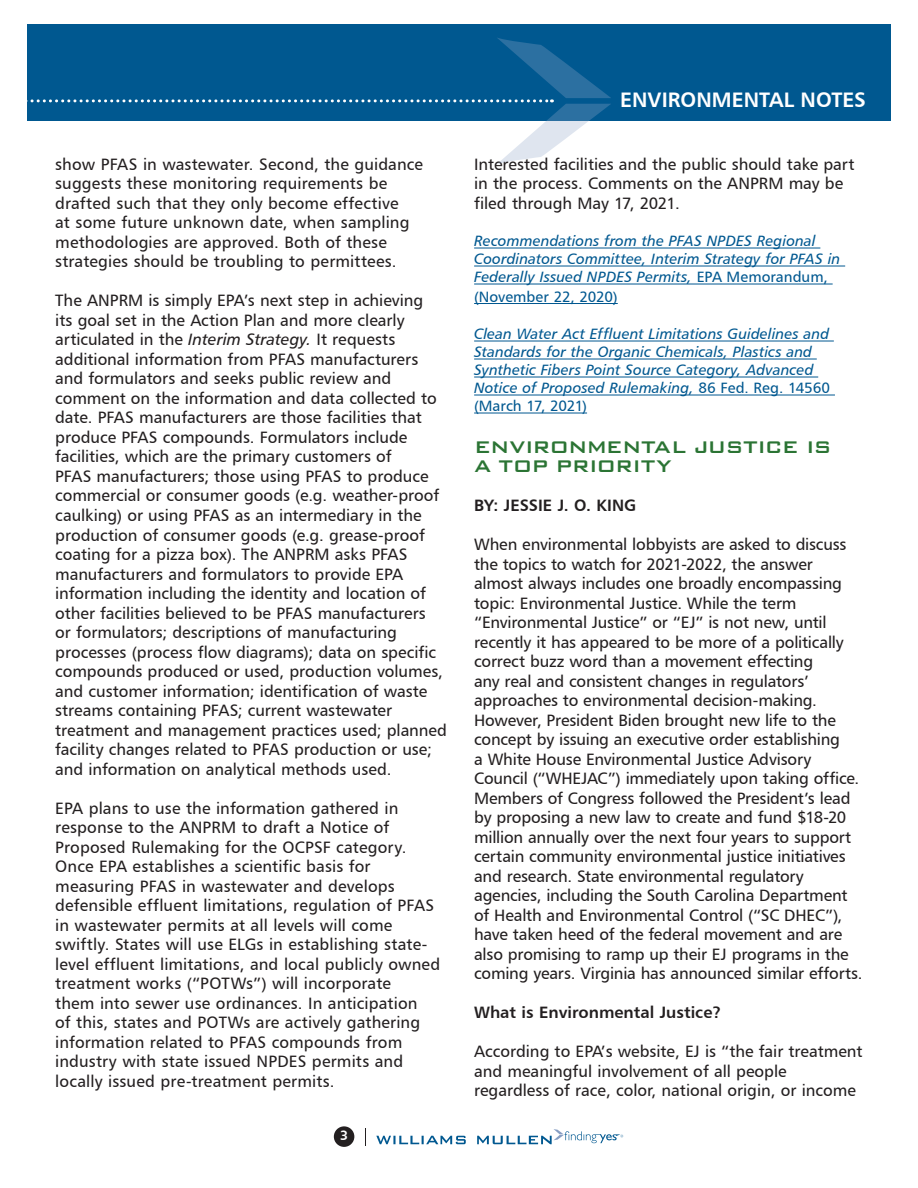
<style>
.page{position:relative;width:918px;height:1188px;background:#fff}
.page>*{position:absolute;margin:0;border:0;box-sizing:border-box;transform-origin:0 0}
.t1{font:500 22.5px/19.5px "Bank Gothic BT";letter-spacing:-.04em;color:#2b7434}
.t2{font:21px "Humanist 777 BT Bold B";color:#fff}
.t3{font:16.5px/19.5px "Humanist 777 BT Roman B";color:#231f20}
.t4{font:16.5px "Humanist 777 BT Bold B";color:#231f20}
.t5{font:15px/18px "Humanist 777 BT Italic B";letter-spacing:.005em;color:#005890}
.t6{font:15px "Humanist 777 BT Roman B";letter-spacing:-.005em;color:#005890}
.t7{font:13.5px "Humanist 777 BT Bold B";color:#fff}
.s1{font-family:"Humanist 777 BT Italic B"}
.s2{font-family:"Humanist 777 BT Roman B"}
</style>
<div class="page">
<div style="left:334px;top:1126px;width:20px;height:21px;background:#231f20;border-radius:50%"></div>
<svg style="left:365px;top:1128px;width:1px;height:18px"></svg>
<svg style="left:376px;top:1129px;width:247px;height:15px"></svg>
<hr style="left:474px;top:248px;width:346px;height:1px;background:#005890">
<hr style="left:474px;top:266px;width:371px;height:1px;background:#005890">
<hr style="left:474px;top:284px;width:359px;height:1px;background:#005890">
<hr style="left:474px;top:303px;width:144px;height:1px;background:#005890">
<hr style="left:474px;top:341px;width:360px;height:1px;background:#005890">
<hr style="left:474px;top:359px;width:343px;height:1px;background:#005890">
<hr style="left:474px;top:377px;width:344px;height:1px;background:#005890">
<hr style="left:474px;top:395px;width:361px;height:1px;background:#005890">
<hr style="left:474px;top:413px;width:113px;height:1px;background:#005890">
<div style="left:27px;top:25px;width:864px;height:96px;background:#005890"></div>
<svg style="left:27px;top:38px;width:584px;height:126px"></svg>
<p class="t3" style="left:55px;top:154px;width:369px">show PFAS in wastewater. Second, the guidance suggests these monitoring requirements be drafted such that they only become effective<br>at some future unknown date, when sampling methodologies are approved. Both of these strategies should be troubling to permittees.</p>
<p class="t3" style="left:55px;top:291px;width:393px">The ANPRM is simply EPA’s next step in achieving<br>its goal set in the Action Plan and more clearly articulated in the <span class="s1">Interim Strategy.</span> It requests additional information from PFAS manufacturers and formulators and seeks public review and comment on the information and data collected to date. PFAS manufacturers are those facilities that produce PFAS compounds. Formulators include facilities, which are the primary customers of<br>PFAS manufacturers; those using PFAS to produce commercial or consumer goods (e.g. weather-proof caulking) or using PFAS as an intermediary in the production of consumer goods (e.g. grease-proof coating for a pizza box). The ANPRM asks PFAS manufacturers and formulators to provide EPA information including the identity and location of other facilities believed to be PFAS manufacturers<br>or formulators; descriptions of manufacturing processes (process flow diagrams); data on specific compounds produced or used, production volumes, and customer information; identification of waste streams containing PFAS; current wastewater treatment and management practices used; planned facility changes related to PFAS production or use; and information on analytical methods used.</p>
<p class="t3" style="left:55px;top:798px;width:387px">EPA plans to use the information gathered in response to the ANPRM to draft a Notice of Proposed Rulemaking for the OCPSF category.<br>Once EPA establishes a scientific basis for measuring PFAS in wastewater and develops defensible effluent limitations, regulation of PFAS in wastewater permits at all levels will come swiftly. States will use ELGs in establishing state&shy;level effluent limitations, and local publicly owned treatment works (“POTWs”) will incorporate<br>them into sewer use ordinances. In anticipation<br>of this, states and POTWs are actively gathering information related to PFAS compounds from industry with state issued NPDES permits and locally issued pre-treatment permits.</p>
<p class="t7" style="left:340px;top:1127px;width:10px">3</p>
<p class="t2" style="left:620px;top:86px;width:247px">ENVIRONMENTAL NOTES</p>
<p class="t3" style="left:474px;top:154px;width:382px">Interested facilities and the public should take part in the process. Comments on the ANPRM may be filed through May 17, 2021.</p>
<p class="t5" style="left:474px;top:232px;width:368px">Recommendations from the PFAS NPDES Regional<br>Coordinators Committee, Interim Strategy for PFAS in<br>Federally Issued NPDES Permits, <span class="s2">EPA Memorandum,</span></p>
<p class="t6" style="left:474px;top:287px;width:145px">(November 22, 2020)</p>
<p class="t5" style="left:474px;top:325px;width:358px">Clean Water Act Effluent Limitations Guidelines and Standards for the Organic Chemicals, Plastics and Synthetic Fibers Point Source Category, Advanced Notice of Proposed Rulemaking, <span class="s2">86 Fed. Reg. 14560</span></p>
<p class="t6" style="left:474px;top:397px;width:114px">(March 17, 2021)</p>
<h1 class="t1" style="left:474px;top:436px;width:359px">ENVIRONMENTAL JUSTICE IS<br>A TOP PRIORITY</h1>
<p class="t4" style="left:474px;top:495px;width:164px">BY: JESSIE J. O. KING</p>
<p class="t3" style="left:474px;top:534px;width:390px">When environmental lobbyists are asked to discuss the topics to watch for 2021-2022, the answer almost always includes one broadly encompassing topic: Environmental Justice. While the term “Environmental Justice” or “EJ” is not new, until recently it has appeared to be more of a politically correct buzz word than a movement effecting<br>any real and consistent changes in regulators’ approaches to environmental decision-making.<br>However, President Biden brought new life to the concept by issuing an executive order establishing<br>a White House Environmental Justice Advisory Council (“WHEJAC”) immediately upon taking office.<br>Members of Congress followed the President’s lead by proposing a new law to create and fund $18-20 million annually over the next four years to support certain community environmental justice initiatives and research. State environmental regulatory agencies, including the South Carolina Department of Health and Environmental Control (“SC DHEC”), have taken heed of the federal movement and are also promising to ramp up their EJ programs in the coming years. Virginia has announced similar efforts.</p>
<p class="t4" style="left:474px;top:1002px;width:249px">What is Environmental Justice?</p>
<p class="t3" style="left:474px;top:1041px;width:390px">According to EPA’s website, EJ is “the fair treatment and meaningful involvement of all people regardless of race, color, national origin, or income</p>
</div>
